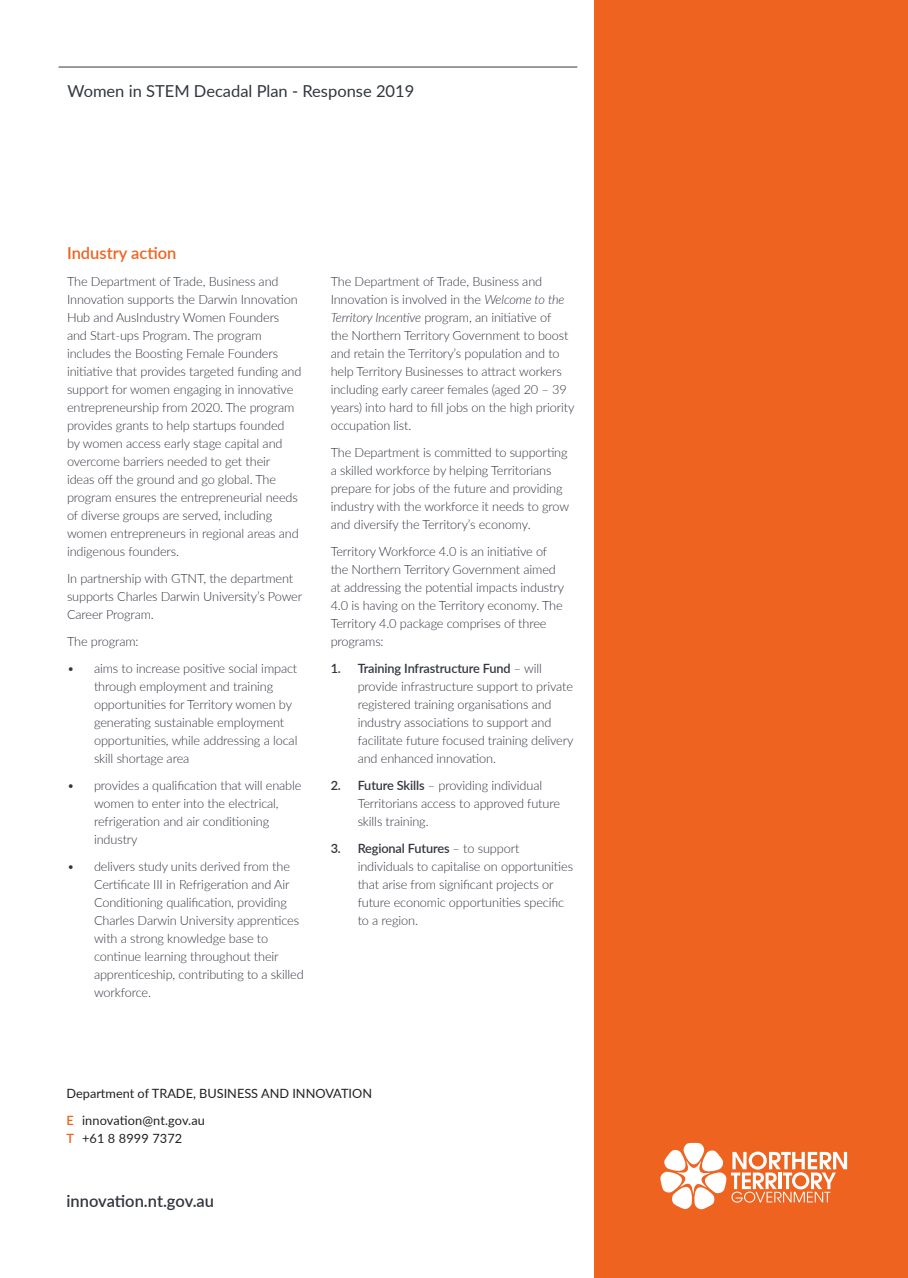
<style>
.page{position:relative;width:908px;height:1278px;background:#fff}
.page>*{position:absolute;margin:0;border:0;box-sizing:border-box;transform-origin:0 0}
.t1{font:16.5px "Lato";color:#323640}
.t2{font:600 16.5px "Lato";letter-spacing:-.005em;color:#323640}
.Subhead_level_1___or{font:600 16.5px "Lato";color:#ee6320}
.Body_copy___territor{font:300 12.75px/18px "Lato";letter-spacing:-.01em;color:#323640}
.t3{font:12.75px "Lato";color:#231f20}
.s1{font-style:italic}
.s2{font-weight:600}
.s3{font-weight:600;color:#ee6320}
</style>
<div class="page">
<hr style="left:59px;top:67px;width:518px;height:1px;background:#323640">
<div style="left:594px;top:0;width:314px;height:1278px;background:#ee6320"></div>
<svg style="left:660px;top:1143px;width:187px;height:67px"></svg>
<p class="t1" style="left:68px;top:80px;width:348px">Women in STEM Decadal Plan - Response 2019</p>
<p class="Subhead_level_1___or" style="left:67px;top:241px;width:111px">Industry action</p>
<p class="Body_copy___territor" style="left:67px;top:272px;width:236px">The Department of Trade, Business and Innovation supports the Darwin Innovation Hub and AusIndustry Women Founders and Start-ups Program. The program includes the Boosting Female Founders initiative that provides targeted funding and support for women engaging in innovative entrepreneurship from 2020. The program provides grants to help startups founded<br>by women access early stage capital and overcome barriers needed to get their<br>ideas off the ground and go global. The program ensures the entrepreneurial needs of diverse groups are served, including women entrepreneurs in regional areas and indigenous founders.</p>
<p class="Body_copy___territor" style="left:67px;top:569px;width:237px">In partnership with GTNT, the department supports Charles Darwin University’s Power<br>Career Program.</p>
<p class="Body_copy___territor" style="left:67px;top:632px;width:73px">The program:</p>
<p class="Body_copy___territor" style="left:94px;top:659px;width:205px;text-indent:-27px">• aims to increase positive social impact through employment and training opportunities for Territory women by generating sustainable employment opportunities, while addressing a local skill shortage area</p>
<p class="Body_copy___territor" style="left:94px;top:776px;width:209px;text-indent:-27px">• provides a qualification that will enable women to enter into the electrical, refrigeration and air conditioning industry</p>
<p class="Body_copy___territor" style="left:94px;top:857px;width:211px;text-indent:-27px">• delivers study units derived from the Certificate III in Refrigeration and Air Conditioning qualification, providing Charles Darwin University apprentices with a strong knowledge base to continue learning throughout their apprenticeship, contributing to a skilled workforce.</p>
<p class="Body_copy___territor" style="left:331px;top:272px;width:245px">The Department of Trade, Business and Innovation is involved in the <span class="s1">Welcome to the Territory Incentive</span> program, an initiative of<br>the Northern Territory Government to boost and retain the Territory’s population and to help Territory Businesses to attract workers including early career females (aged 20 – 39 years) into hard to fill jobs on the high priority occupation list.</p>
<p class="Body_copy___territor" style="left:331px;top:443px;width:240px">The Department is committed to supporting a skilled workforce by helping Territorians prepare for jobs of the future and providing industry with the workforce it needs to grow and diversify the Territory’s economy.</p>
<p class="Body_copy___territor" style="left:331px;top:542px;width:235px">Territory Workforce 4.0 is an initiative of the Northern Territory Government aimed at addressing the potential impacts industry 4.0 is having on the Territory economy. The Territory 4.0 package comprises of three programs:</p>
<p class="Body_copy___territor" style="left:358px;top:659px;width:217px;text-indent:-27px"><span class="s2">1. Training Infrastructure Fund</span> – will provide infrastructure support to private registered training organisations and industry associations to support and facilitate future focused training delivery and enhanced innovation.</p>
<p class="Body_copy___territor" style="left:358px;top:776px;width:204px;text-indent:-27px"><span class="s2">2. Future Skills</span> – providing individual<br>Territorians access to approved future skills training.</p>
<p class="Body_copy___territor" style="left:358px;top:839px;width:217px;text-indent:-27px"><span class="s2">3. Regional Futures</span> – to support individuals to capitalise on opportunities that arise from significant projects or future economic opportunities specific to a region.</p>
<p class="t3" style="left:67px;top:1084px;width:307px">Department of TRADE, BUSINESS AND INNOVATION</p>
<p class="t3" style="left:67px;top:1111px;width:140px"><span class="s3">E</span> innovation@nt.gov.au</p>
<p class="t3" style="left:67px;top:1129px;width:117px"><span class="s3">T</span> +61 8 8999 7372</p>
<p class="t2" style="left:67px;top:1189px;width:149px">innovation.nt.gov.au</p>
</div>
